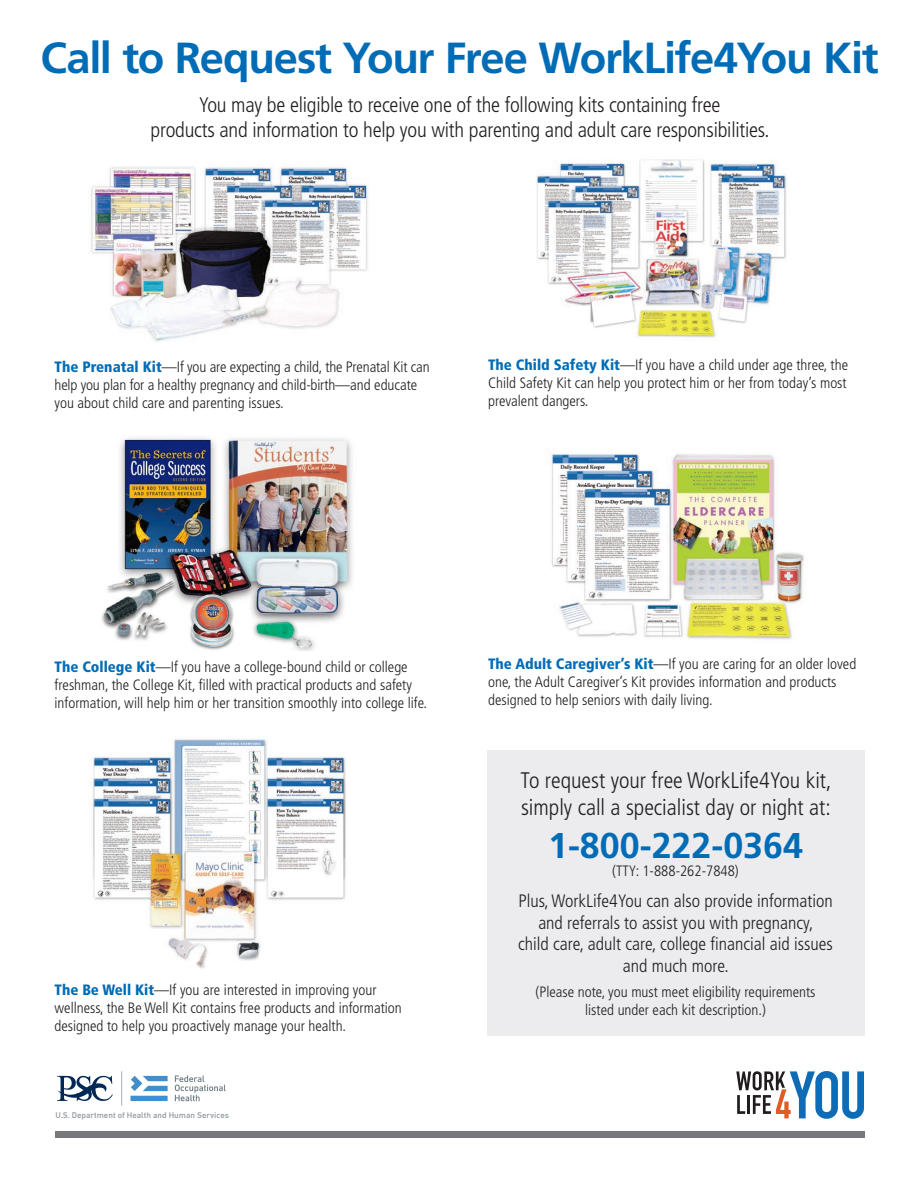
<style>
.page{position:relative;width:918px;height:1188px;background:#fff}
.page>*{position:absolute;margin:0;border:0;box-sizing:border-box;transform-origin:0 0}
.t1{font:700 43.5px "Frutiger LT Std";letter-spacing:-.03em;color:#006cb6}
.t2{font:700 35.85px "Frutiger LT Std";color:#006cb6}
.t3{font:300 condensed 22.5px/27px "Frutiger LT Std";color:#231f20}
.t4{font:300 condensed 21px "Frutiger LT Std";letter-spacing:-.01em;color:#231f20}
.t5{font:300 condensed 18px/21.6px "Frutiger LT Std";color:#231f20;text-align:center}
.t6{font:300 condensed 15px/18px "Frutiger LT Std";color:#231f20}
.t7{font:500 8.4px "DIN Next LT Pro";color:#97a0a5}
.s1{font-weight:900;color:#006cb6}
</style>
<div class="page">
<img style="left:550px;top:453px;width:254px;height:187px">
<img style="left:91px;top:167px;width:278px;height:175px">
<img style="left:536px;top:159px;width:251px;height:182px">
<img style="left:101px;top:437px;width:252px;height:214px">
<img style="left:92px;top:739px;width:254px;height:229px">
<div style="left:487px;top:751px;width:378px;height:285px;background:#ececee"></div>
<div style="left:55px;top:1131px;width:810px;height:7px;background:#76787b"></div>
<svg style="left:736px;top:1071px;width:128px;height:48px"></svg>
<div style="left:131px;top:1096px;width:37px;height:5px;background:#428ecc"></div>
<svg style="left:131px;top:1076px;width:37px;height:15px"></svg>
<svg style="left:175px;top:1076px;width:51px;height:25px"></svg>
<hr style="left:121px;top:1071px;width:1px;height:35px;background:#afbcc3">
<svg style="left:57px;top:1076px;width:56px;height:25px"></svg>
<p class="t1" style="left:41px;top:32px;width:840px">Call to Request Your Free WorkLife4You Kit</p>
<p class="t4" style="left:199px;top:93px;width:523px">You may be eligible to receive one of the following kits containing free</p>
<p class="t4" style="left:151px;top:118px;width:620px">products and information to help you with parenting and adult care responsibilities.</p>
<p class="t6" style="left:55px;top:358px;width:377px"><span class="s1">The Prenatal Kit</span>—If you are expecting a child, the Prenatal Kit can help you plan for a healthy pregnancy and child-birth—and educate you about child care and parenting issues.</p>
<p class="t6" style="left:488px;top:356px;width:361px;text-align:justify"><span class="s1">The Child Safety Kit</span>—If you have a child under age three, the Child Safety Kit can help you protect him or her from today’s most prevalent dangers.</p>
<p class="t6" style="left:55px;top:658px;width:374px"><span class="s1">The College Kit</span>—If you have a college-bound child or college freshman, the College Kit, filled with practical products and safety information, will help him or her transition smoothly into college life.</p>
<p class="t6" style="left:55px;top:981px;width:349px"><span class="s1">The Be Well Kit</span>—If you are interested in improving your wellness, the Be Well Kit contains free products and information designed to help you proactively manage your health.</p>
<p class="t7" style="left:56px;top:1111px;width:175px">U.S. Department of Health and Human Services</p>
<p class="t6" style="left:488px;top:655px;width:370px"><span class="s1">The Adult Caregiver’s Kit</span>—If you are caring for an older loved one, the Adult Caregiver’s Kit provides information and products designed to help seniors with daily living.</p>
<p class="t3" style="left:520px;top:767px;width:313px">To request your free WorkLife4You kit, simply call a specialist day or night at:</p>
<p class="t2" style="left:548px;top:824px;width:256px">1-800-222-0364</p>
<p class="t6" style="left:612px;top:862px;width:128px">(TTY: 1-888-262-7848)</p>
<p class="t5" style="left:518px;top:890px;width:316px">Plus, WorkLife4You can also provide information and referrals to assist you with pregnancy,<br>child care, adult care, college financial aid issues and much more.</p>
<p class="t6" style="left:536px;top:983px;width:282px;text-align:center">(Please note, you must meet eligibility requirements listed under each kit description.)</p>
</div>
